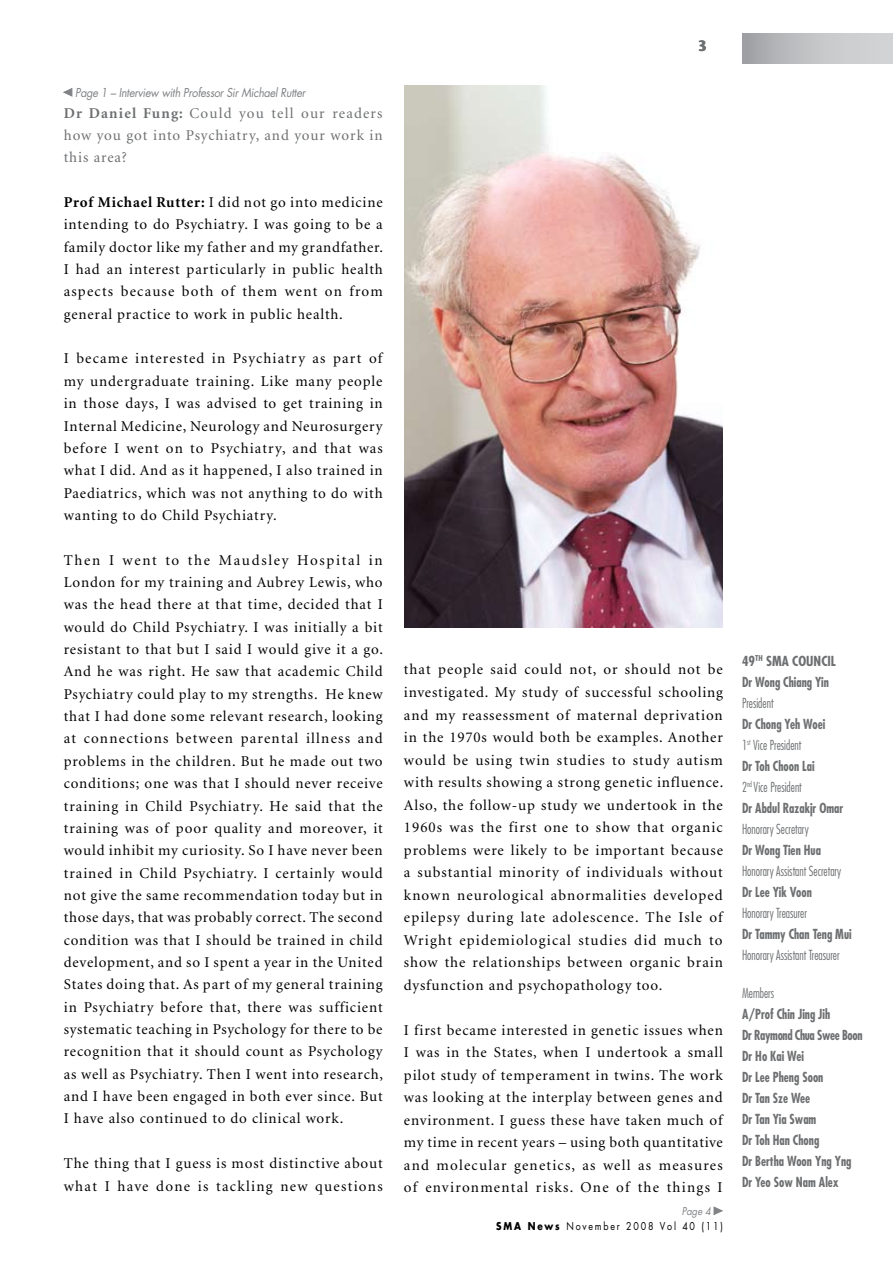
<style>
.page{position:relative;width:893px;height:1263px;background:#fff}
.page>*{position:absolute;margin:0;border:0;box-sizing:border-box;transform-origin:0 0}
.t1{font:15px/22.4px "Minion";letter-spacing:.055em;color:#000;text-align:justify}
.t2{font:15px/22.4px "Minion";letter-spacing:.06em;color:#6d6f71;text-align:justify}
.t3{font:700 15px "Stone Sans";color:#6d6f71;scale:.9 1}
.t4{font:700 condensed 13.5px/21px "Futura";color:#6d6f71;scale:.9 1}
.t5{font:300 condensed 13.5px "Futura";color:#6d6f71;scale:.9 1}
.t6{font:700 condensed 13.5px/21px "Futura";color:#6d6f71}
.t7{font:italic 12px "Futura";letter-spacing:-.02em;color:#808285;scale:.9 1}
.t8{font:10.5px "Futura";letter-spacing:.2em;color:#000;scale:.85 1}
.t9{font:italic 10.5px "Futura";color:#808285;scale:.9 1}
.s1{font-weight:700}
.s2{font-weight:300}
</style>
<div class="page">
<div style="left:742px;top:34px;width:151px;height:29px;background:linear-gradient(to right,#a5a7aa,#dadcdd)"></div>
<svg style="left:63px;top:88px;width:10px;height:9px"></svg>
<svg style="left:713px;top:1206px;width:10px;height:10px"></svg>
<img style="left:404px;top:85px;width:319px;height:543px">
<p class="t7" style="left:75px;top:84px;width:257px">Page 1 – Interview with Professor Sir Michael Rutter</p>
<p class="t2" style="left:64px;top:102px;width:320px"><span class="s1">Dr Daniel Fung:</span> Could you tell our readers how you got into Psychiatry, and your work in this area?</p>
<p class="t1" style="left:64px;top:192px;width:321px"><span class="s1">Prof Michael Rutter:</span> I did not go into medicine intending to do Psychiatry. I was going to be a family doctor like my father and my grandfather.<br>I had an interest particularly in public health aspects because both of them went on from general practice to work in public health.</p>
<p class="t1" style="left:64px;top:348px;width:321px">I became interested in Psychiatry as part of my undergraduate training. Like many people in those days, I was advised to get training in Internal Medicine, Neurology and Neurosurgery before I went on to Psychiatry, and that was what I did. And as it happened, I also trained in Paediatrics, which was not anything to do with wanting to do Child Psychiatry.</p>
<p class="t1" style="left:64px;top:549px;width:321px">Then I went to the Maudsley Hospital in London for my training and Aubrey Lewis, who was the head there at that time, decided that I would do Child Psychiatry. I was initially a bit resistant to that but I said I would give it a go.<br>And he was right. He saw that academic Child Psychiatry could play to my strengths. He knew that I had done some relevant research, looking at connections between parental illness and problems in the children. But he made out two conditions; one was that I should never receive training in Child Psychiatry. He said that the training was of poor quality and moreover, it would inhibit my curiosity. So I have never been trained in Child Psychiatry. I certainly would not give the same recommendation today but in those days, that was probably correct. The second condition was that I should be trained in child development, and so I spent a year in the United States doing that. As part of my general training in Psychiatry before that, there was sufficient systematic teaching in Psychology for there to be recognition that it should count as Psychology as well as Psychiatry. Then I went into research, and I have been engaged in both ever since. But I have also continued to do clinical work.</p>
<p class="t1" style="left:64px;top:1153px;width:320px">The thing that I guess is most distinctive about what I have done is tackling new questions</p>
<p class="t3" style="left:698px;top:37px;width:11px">3</p>
<p class="t1" style="left:404px;top:659px;width:321px">that people said could not, or should not be investigated. My study of successful schooling and my reassessment of maternal deprivation in the 1970s would both be examples. Another would be using twin studies to study autism with results showing a strong genetic influence.<br>Also, the follow-up study we undertook in the 1960s was the first one to show that organic problems were likely to be important because a substantial minority of individuals without known neurological abnormalities developed epilepsy during late adolescence. The Isle of Wright epidemiological studies did much to show the relationships between organic brain dysfunction and psychopathology too.</p>
<p class="t1" style="left:404px;top:1019px;width:321px">I first became interested in genetic issues when I was in the States, when I undertook a small pilot study of temperament in twins. The work was looking at the interplay between genes and environment. I guess these have taken much of my time in recent years – using both quantitative and molecular genetics, as well as measures of environmental risks. One of the things I</p>
<p class="t9" style="left:682px;top:1204px;width:34px">Page 4</p>
<p class="t8" style="left:496px;top:1219px;width:268px"><span class="s1">SMA News</span> November 2008 Vol 40 (11)</p>
<p class="t6" style="left:742px;top:650px;width:95px">49<sup>TH</sup> SMA Council<br>Dr Wong Chiang Yin</p>
<p class="t5" style="left:742px;top:694px;width:37px">President</p>
<p class="t4" style="left:742px;top:713px;width:114px">Dr Chong Yeh Woei<br><span class="s2">1</span><sup>st</sup> <span class="s2">Vice President<br></span>Dr Toh Choon Lai<br><span class="s2">2</span><sup>nd</sup> <span class="s2">Vice President<br></span>Dr Abdul Razakjr Omar</p>
<p class="t5" style="left:742px;top:820px;width:76px">Honorary Secretary</p>
<p class="t4" style="left:742px;top:839px;width:89px">Dr Wong Tien Hua</p>
<p class="t5" style="left:742px;top:862px;width:112px">Honorary Assistant Secretary</p>
<p class="t4" style="left:742px;top:881px;width:79px">Dr Lee Yik Voon</p>
<p class="t5" style="left:742px;top:904px;width:74px">Honorary Treasurer</p>
<p class="t4" style="left:742px;top:923px;width:123px">Dr Tammy Chan Teng Mui</p>
<p class="t5" style="left:742px;top:946px;width:110px">Honorary Assistant Treasurer</p>
<p class="t5" style="left:742px;top:984px;width:37px">Members</p>
<p class="t4" style="left:742px;top:1003px;width:135px">A/Prof Chin Jing Jih<br>Dr Raymond Chua Swee Boon<br>Dr Ho Kai Wei<br>Dr Lee Pheng Soon<br>Dr Tan Sze Wee<br>Dr Tan Yia Swam<br>Dr Toh Han Chong<br>Dr Bertha Woon Yng Yng<br>Dr Yeo Sow Nam Alex</p>
</div>
